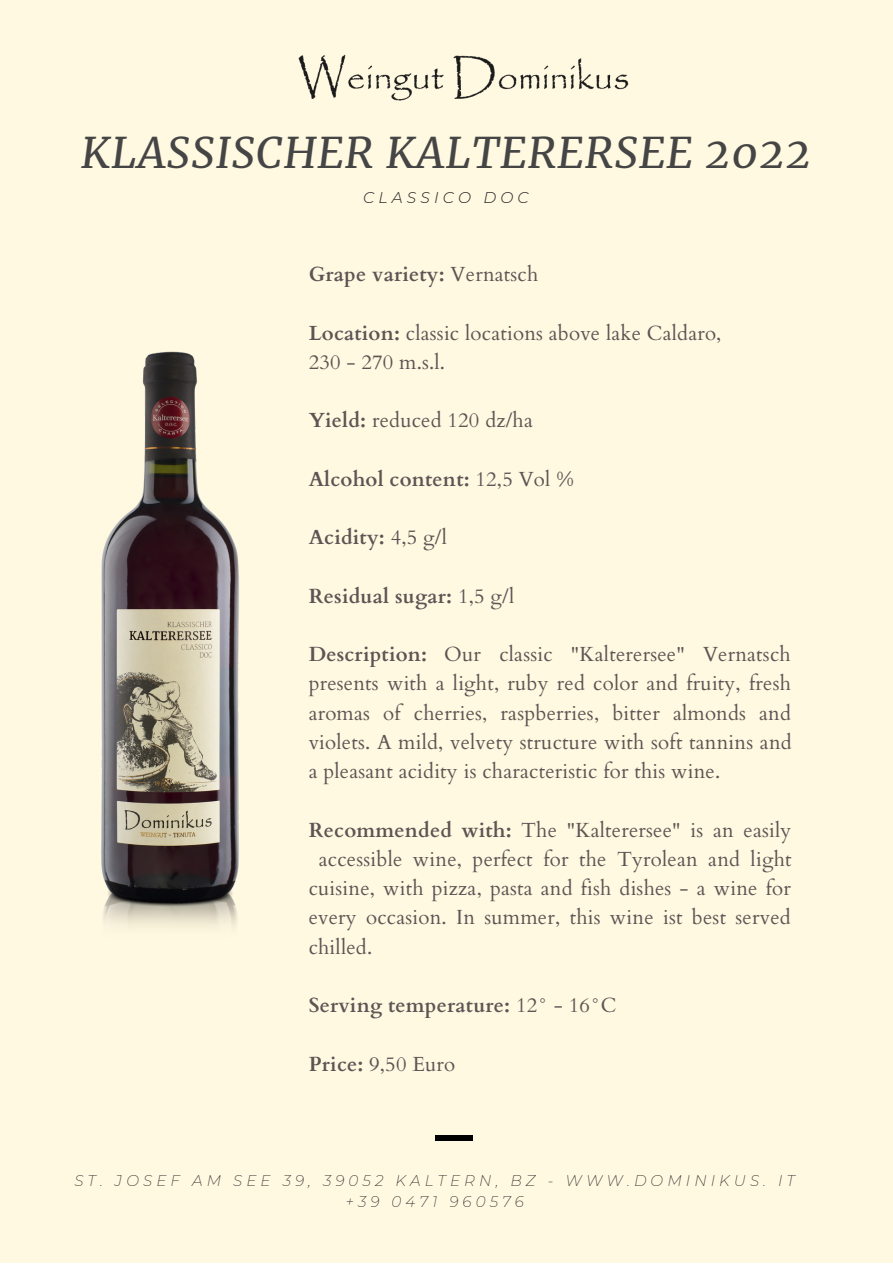
<style>
.page{position:relative;width:893px;height:1264px;background:#fff}
.page>*{position:absolute;margin:0;border:0;box-sizing:border-box;transform-origin:0 0}
.t1{font:italic 42.6px "Merriweather";letter-spacing:.03em;color:#454545}
.t2{font:20.4px/29.2px "Cardo";letter-spacing:.01em;color:#5d5454}
.t3{font:700 20.4px "Cardo";letter-spacing:.01em;color:#5d5454}
.t4{font:italic 300 15.45px "Montserrat";letter-spacing:.27em;color:#222}
.t5{font:italic 200 15.15px/20.7px "Montserrat";letter-spacing:.27em;color:#222;text-align:center}
.s1{font-weight:400}
.s2{font-weight:700}
</style>
<div class="page">
<div style="left:0;top:0;width:892px;height:1262px;background:#fff9e1"></div>
<img style="left:298px;top:54px;width:331px;height:47px">
<div style="left:435px;top:1135px;width:38px;height:5px;background:#000"></div>
<img style="left:101px;top:351px;width:138px;height:575px">
<h1 class="t1" style="left:81px;top:126px;width:731px">KLASSISCHER KALTERERSEE 2022</h1>
<p class="t4" style="left:363px;top:187px;width:167px">CLASSICO DOC</p>
<p class="t3" style="left:308px;top:261px;width:231px">Grape variety: <span class="s1">Vernatsch</span></p>
<p class="t2" style="left:308px;top:318px;width:414px"><span class="s2">Location:</span> classic locations above lake Caldaro,<br>230 - 270 m.s.l.</p>
<p class="t2" style="left:308px;top:406px;width:226px"><span class="s2">Yield:</span> reduced 120 dz/ha</p>
<p class="t3" style="left:308px;top:465px;width:266px">Alcohol content: <span class="s1">12,5 Vol %</span></p>
<p class="t3" style="left:308px;top:524px;width:140px">Acidity: <span class="s1">4,5 g/l</span></p>
<p class="t3" style="left:308px;top:582px;width:207px">Residual sugar: <span class="s1">1,5 g/l</span></p>
<p class="t2" style="left:308px;top:640px;width:484px;text-align:justify"><span class="s2">Description:</span> Our classic "Kalterersee" Vernatsch presents with a light, ruby red color and fruity, fresh aromas of cherries, raspberries, bitter almonds and violets. A mild, velvety structure with soft tannins and a pleasant acidity is characteristic for this wine.</p>
<p class="t2" style="left:308px;top:815px;width:484px"><span class="s2">Recommended with:</span> The "Kalterersee" is an easily</p>
<p class="t2" style="left:319px;top:844px;width:474px">accessible wine, perfect for the Tyrolean and light</p>
<p class="t2" style="left:308px;top:874px;width:483px">cuisine, with pizza, pasta and fish dishes - a wine for</p>
<p class="t2" style="left:308px;top:903px;width:483px">every occasion. In summer, this wine ist best served</p>
<p class="t2" style="left:308px;top:932px;width:65px">chilled.</p>
<p class="t3" style="left:308px;top:991px;width:309px">Serving temperature: <span class="s1">12° - 16°C</span></p>
<p class="t2" style="left:308px;top:1049px;width:148px"><span class="s2">Price:</span> 9,50 Euro</p>
<p class="t5" style="left:74px;top:1170px;width:722px">ST. JOSEF AM SEE 39, 39052 KALTERN, BZ - WWW.DOMINIKUS. IT +39 0471 960576</p>
</div>
